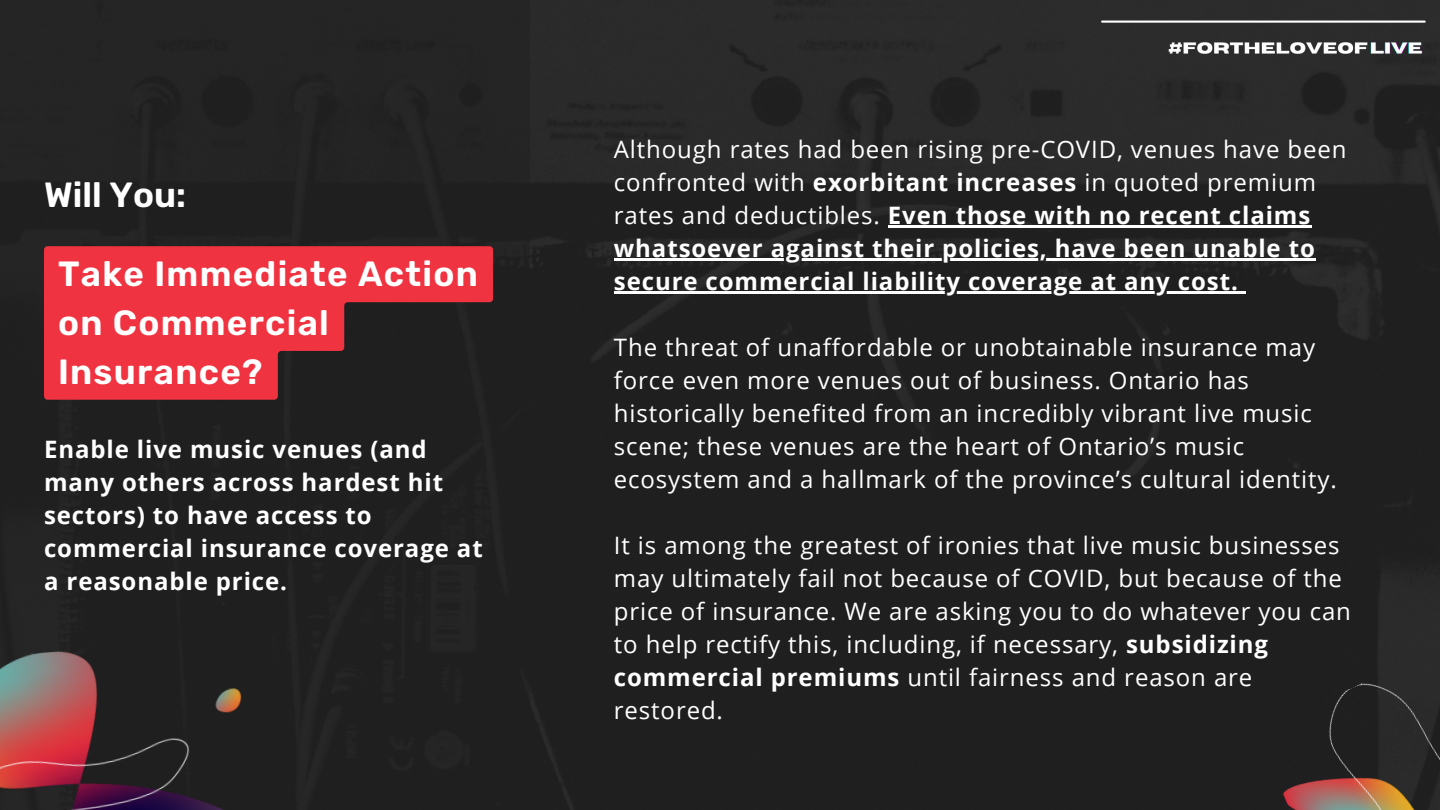
<style>
.page{position:relative;width:1440px;height:810px;background:#fff}
.page>*{position:absolute;margin:0;border:0;box-sizing:border-box;transform-origin:0 0}
.t1{font:600 35px/48.8px "Rubik";letter-spacing:.035em;color:#fff}
.t2{font:24px/33px "Open Sans";letter-spacing:.035em;color:#fff}
.t3{font:700 24px/33px "Open Sans";letter-spacing:.035em;color:#fff}
.s1{font-weight:400}
.s2{font-weight:700}
</style>
<div class="page">
<img style="left:530px;top:0;width:910px;height:810px">
<div style="left:0;top:0;width:530px;height:810px;background:#202020"></div>
<hr style="left:888px;top:225px;width:423px;height:2px;background:#fff">
<hr style="left:614px;top:258px;width:702px;height:2px;background:#fff">
<hr style="left:614px;top:291px;width:625px;height:2px;background:#fff">
<svg style="left:1239px;top:291px;width:7px;height:2px"></svg>
<hr style="left:1102px;top:21px;width:323px;height:2px;background:#fff">
<img style="left:1168px;top:30px;width:258px;height:37px">
<img style="left:0;top:651px;width:242px;height:159px">
<img style="left:1252px;top:644px;width:188px;height:166px">
<svg style="left:44px;top:246px;width:449px;height:154px;fill:#ef3340"></svg>
<p class="t1" style="left:44px;top:170px;width:143px">Will You:</p>
<p class="t1" style="left:58px;top:250px;width:421px">Take Immediate Action on Commercial<br>Insurance?</p>
<p class="t3" style="left:44px;top:432px;width:440px">Enable live music venues (and many others across hardest hit sectors) to have access to commercial insurance coverage at a reasonable price.</p>
<p class="t3" style="left:614px;top:132px;width:734px"><span class="s1">Although rates had been rising pre-COVID, venues have been confronted with</span> exorbitant increases <span class="s1">in quoted premium rates and deductibles.</span> Even those with no recent claims whatsoever against their policies, have been unable to secure commercial liability coverage at any cost.</p>
<p class="t2" style="left:614px;top:330px;width:724px">The threat of unaffordable or unobtainable insurance may force even more venues out of business. Ontario has historically benefited from an incredibly vibrant live music scene; these venues are the heart of Ontario’s music ecosystem and a hallmark of the province’s cultural identity.</p>
<p class="t2" style="left:614px;top:528px;width:739px">It is among the greatest of ironies that live music businesses may ultimately fail not because of COVID, but because of the price of insurance. We are asking you to do whatever you can to help rectify this, including, if necessary, <span class="s2">subsidizing commercial premiums</span> until fairness and reason are restored.</p>
</div>
